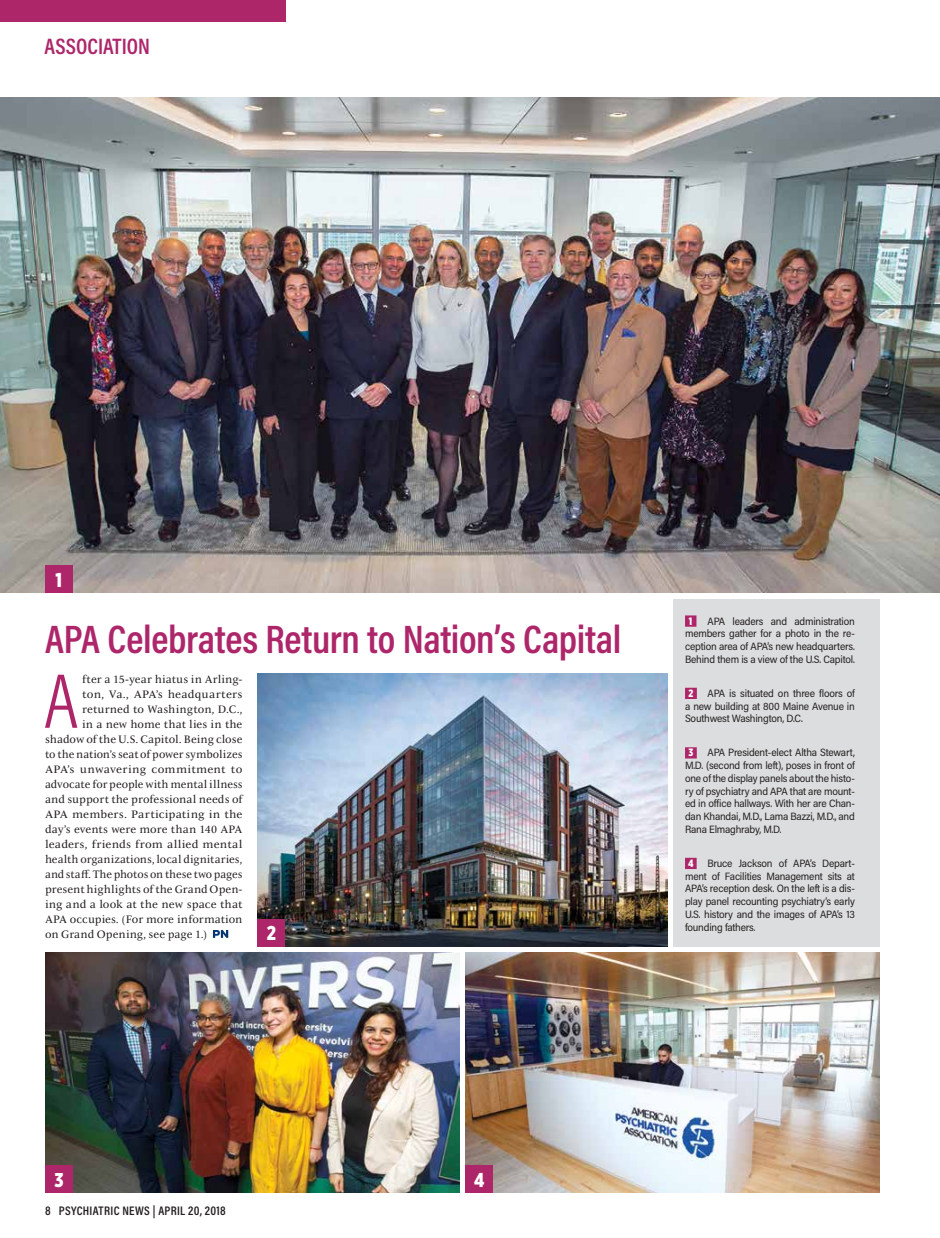
<style>
.page{position:relative;width:940px;height:1238px;background:#fff}
.page>*{position:absolute;margin:0;border:0;box-sizing:border-box;transform-origin:0 0}
.t1{font:300 78px "Acumin Pro Cond";color:#ae266a}
.t2{font:600 40px "Acumin Pro Cond";letter-spacing:-.005em;color:#ae266a}
.t3{font:600 22.5px "Acumin Pro Cond";color:#ae266a}
.t4{font:900 20px "Gotham X Narrow";color:#fff}
.t5{font:600 12.5px "Acumin Pro Cond";letter-spacing:.025em;color:#231f20}
.t6{font:11.88px "ITC New Veljovic Pro";letter-spacing:.005em;color:#231f20}
.t7{font:10.62px/12.8px "Acumin Pro Semi Cond";letter-spacing:-.02em;color:#231f20;text-align:justify}
.t8{font:900 10.62px "Gotham X Narrow";color:#fff}
</style>
<div class="page">
<div style="left:0;top:0;width:285px;height:22px;background:#ae266a"></div>
<img style="left:0;top:98px;width:939px;height:494px">
<svg style="left:213px;top:930px;width:15px;height:7px"></svg>
<img style="left:45px;top:952px;width:414px;height:240px">
<img style="left:257px;top:673px;width:410px;height:273px">
<img style="left:465px;top:952px;width:414px;height:240px">
<div style="left:673px;top:599px;width:206px;height:347px;background:#dcddde"></div>
<div style="left:685px;top:615px;width:11px;height:11px;background:#ae266a"></div>
<div style="left:685px;top:687px;width:11px;height:12px;background:#ae266a"></div>
<div style="left:685px;top:747px;width:11px;height:11px;background:#ae266a"></div>
<div style="left:685px;top:857px;width:11px;height:12px;background:#ae266a"></div>
<div style="left:45px;top:565px;width:27px;height:27px;background:#ae266a"></div>
<div style="left:257px;top:919px;width:28px;height:27px;background:#ae266a"></div>
<div style="left:45px;top:1165px;width:27px;height:27px;background:#ae266a"></div>
<div style="left:465px;top:1165px;width:28px;height:27px;background:#ae266a"></div>
<h3 class="t3" style="left:45px;top:31px;width:107px">ASSOCIATION</h3>
<h3 class="t4" style="left:56px;top:567px;width:8px">1</h3>
<h2 class="t2" style="left:45px;top:612px;width:577px">APA Celebrates Return to Nation’s Capital</h2>
<h1 class="t1" style="left:44px;top:651px;width:36px">A</h1>
<p class="t6" style="left:82px;top:671px;width:162px">fter a 15-year hiatus in Arling-</p>
<p class="t6" style="left:82px;top:686px;width:162px">ton, Va., APA’s headquarters</p>
<p class="t6" style="left:82px;top:701px;width:162px">returned to Washington, D.C.,</p>
<p class="t6" style="left:82px;top:716px;width:162px">in a new home that lies in the</p>
<p class="t6" style="left:45px;top:731px;width:199px">shadow of the U.S. Capitol. Being close</p>
<p class="t6" style="left:45px;top:746px;width:199px">to the nation’s seat of power symbolizes</p>
<p class="t6" style="left:45px;top:761px;width:199px">APA’s unwavering commitment to</p>
<p class="t6" style="left:45px;top:776px;width:199px">advocate for people with mental illness</p>
<p class="t6" style="left:45px;top:791px;width:199px">and support the professional needs of</p>
<p class="t6" style="left:45px;top:806px;width:199px">APA members. Participating in the</p>
<p class="t6" style="left:45px;top:821px;width:199px">day’s events were more than 140 APA</p>
<p class="t6" style="left:45px;top:836px;width:199px">leaders, friends from allied mental</p>
<p class="t6" style="left:45px;top:851px;width:199px">health organizations, local dignitaries,</p>
<p class="t6" style="left:45px;top:866px;width:199px">and staff. The photos on these two pages</p>
<p class="t6" style="left:45px;top:881px;width:199px">present highlights of the Grand Open-</p>
<p class="t6" style="left:45px;top:896px;width:199px">ing and a look at the new space that</p>
<p class="t6" style="left:45px;top:911px;width:199px">APA occupies. (For more information</p>
<p class="t6" style="left:45px;top:926px;width:163px">on Grand Opening, see page 1.)</p>
<h3 class="t4" style="left:267px;top:921px;width:11px">2</h3>
<p class="t7" style="left:685px;top:614px;width:171px;text-indent:23px">APA leaders and administration members gather for a photo in the re&shy;ception area of APA’s new headquarters.<br>Behind them is a view of the U.S. Capitol.</p>
<p class="t8" style="left:688px;top:686px;width:6px">2</p>
<p class="t8" style="left:689px;top:614px;width:5px">1</p>
<p class="t7" style="left:685px;top:686px;width:171px;text-indent:23px">APA is situated on three floors of a new building at 800 Maine Avenue in Southwest Washington, D.C.</p>
<p class="t8" style="left:688px;top:746px;width:6px">3</p>
<p class="t7" style="left:685px;top:746px;width:171px;text-indent:23px">APA President-elect Altha Stewart, M.D. (second from left), poses in front of one of the display panels about the histo&shy;ry of psychiatry and APA that are mount&shy;ed in office hallways. With her are Chan&shy;dan Khandai, M.D., Lama Bazzi, M.D., and Rana Elmaghraby, M.D.</p>
<p class="t8" style="left:688px;top:856px;width:7px">4</p>
<p class="t7" style="left:685px;top:856px;width:171px;text-indent:23px">Bruce Jackson of APA’s Depart&shy;ment of Facilities Management sits at APA’s reception desk. On the left is a dis&shy;play panel recounting psychiatry’s early U.S. history and the images of APA’s 13 founding fathers.</p>
<h3 class="t4" style="left:54px;top:1167px;width:11px">3</h3>
<h3 class="t4" style="left:474px;top:1167px;width:12px">4</h3>
<p class="t5" style="left:45px;top:1202px;width:182px">8 PSYCHIATRIC NEWS | APRIL 20, 2018</p>
</div>
